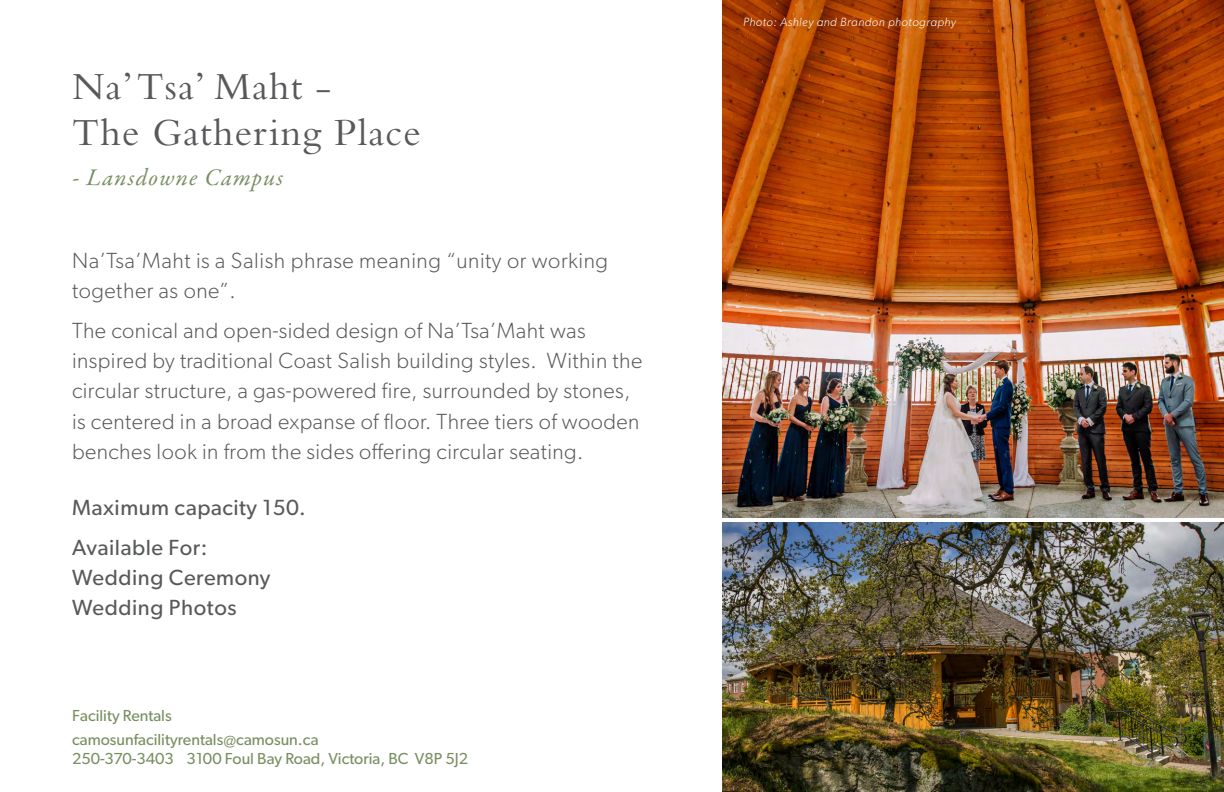
<style>
.page{position:relative;width:1224px;height:792px;background:#fff}
.page>*{position:absolute;margin:0;border:0;box-sizing:border-box;transform-origin:0 0}
.t1{font:40px/46px "Bembo Std";letter-spacing:.025em;color:#58595b}
.t2{font:italic 24px "Garamond Premr Pro";letter-spacing:.05em;color:#788f61}
.t3{font:300 22px/30px "Gibson";letter-spacing:.02em;color:#58595b}
.t4{font:22px/40px "Gibson";letter-spacing:.025em;color:#58595b}
.t5{font:16px/24px "Gibson";color:#788f61}
.t6{font:italic 300 12px "Gibson";letter-spacing:.04em;color:#fff}
</style>
<div class="page">
<img style="left:723px;top:0;width:501px;height:518px">
<img style="left:723px;top:523px;width:501px;height:269px">
<h1 class="t1" style="left:72px;top:63px;width:350px">Na’ Tsa’ Maht -<br>The Gathering Place</h1>
<p class="t2" style="left:72px;top:162px;width:213px">- Lansdowne Campus</p>
<p class="t3" style="left:72px;top:246px;width:538px">Na’Tsa’Maht is a Salish phrase meaning “unity or working together as one”.</p>
<p class="t3" style="left:72px;top:316px;width:572px">The conical and open-sided design of Na’Tsa’Maht was inspired by traditional Coast Salish building styles. Within the circular structure, a gas-powered fire, surrounded by stones, is centered in a broad expanse of floor. Three tiers of wooden benches look in from the sides offering circular seating.</p>
<p class="t4" style="left:72px;top:487px;width:235px">Maximum capacity 150.<br>Available For:</p>
<p class="t4" style="left:72px;top:562px;width:200px;line-height:30px">Wedding Ceremony<br>Wedding Photos</p>
<p class="t5" style="left:72px;top:703px;width:248px">Facility Rentals camosunfacilityrentals@camosun.ca</p>
<p class="t5" style="left:72px;top:746px;width:398px">250-370-3403 3100 Foul Bay Road, Victoria, BC V8P 5J2</p>
<p class="t6" style="left:743px;top:15px;width:214px">Photo: Ashley and Brandon photography</p>
</div>
